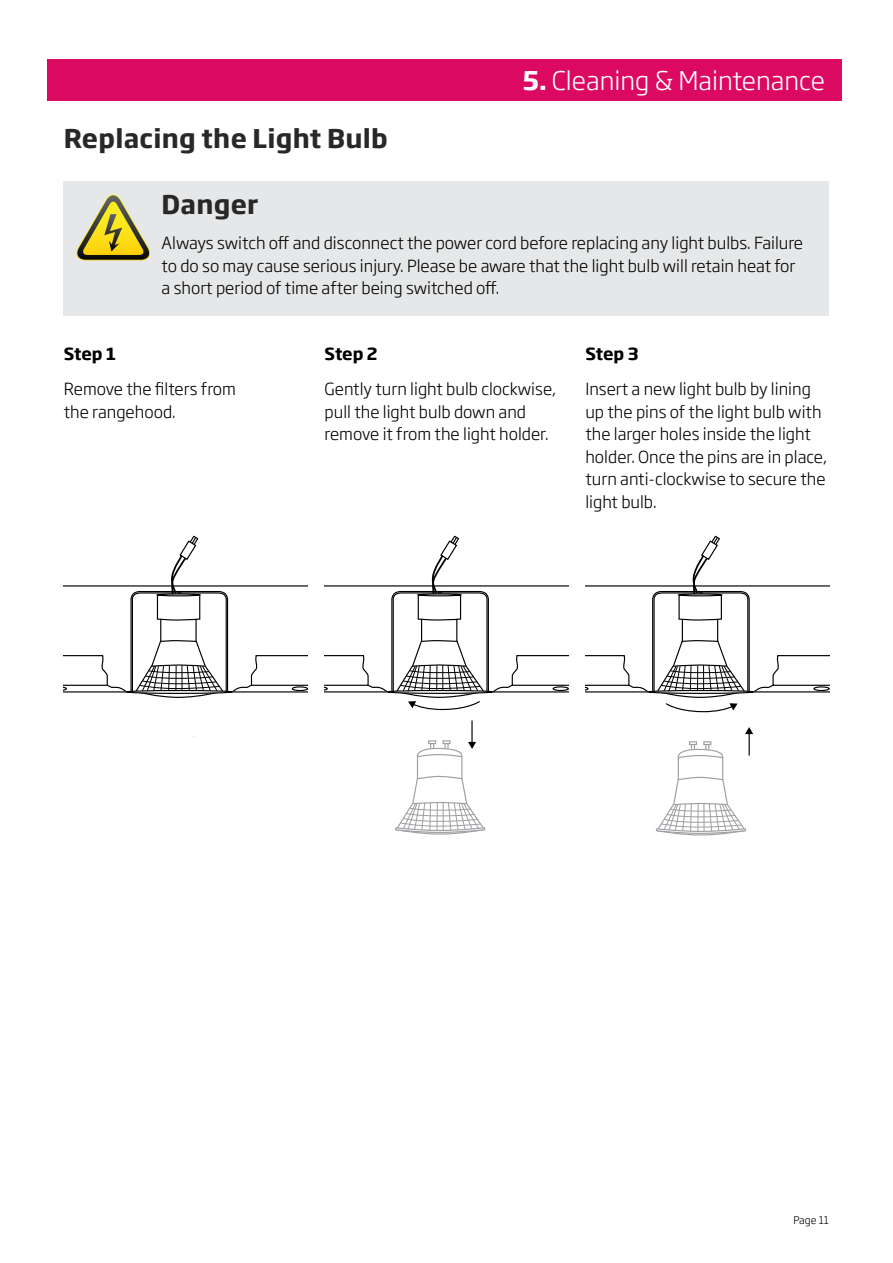
<style>
.page{position:relative;width:893px;height:1263px;background:#fff}
.page>*{position:absolute;margin:0;border:0;box-sizing:border-box;transform-origin:0 0}
.t1{font:300 25.5px "Soho Gothic Pro";color:#fff}
.t2{font:700 25.5px "Soho Gothic Pro";letter-spacing:.01em;color:#292829}
.t3{font:300 16.5px/22.5px "Soho Gothic Pro";color:#000}
.t4{font:700 16.5px "Soho Gothic Pro";letter-spacing:-.01em;color:#000}
.t5{font:300 10.5px "Soho Gothic Pro";color:#000}
.s1{font-weight:700}
</style>
<div class="page">
<div style="left:64px;top:181px;width:765px;height:135px;background:#e6e7e8"></div>
<div style="left:51px;top:60px;width:791px;height:41px;background:#db0962"></div>
<svg style="left:76px;top:195px;width:74px;height:65px"></svg>
<svg style="left:64px;top:535px;width:244px;height:163px"></svg>
<hr style="left:471px;top:720px;width:2px;height:23px;background:#000">
<svg style="left:395px;top:740px;width:91px;height:95px"></svg>
<svg style="left:325px;top:535px;width:243px;height:176px"></svg>
<svg style="left:655px;top:727px;width:98px;height:109px"></svg>
<svg style="left:585px;top:535px;width:244px;height:178px"></svg>
<h1 class="t2" style="left:64px;top:118px;width:326px">Replacing the Light Bulb</h1>
<h1 class="t1" style="left:523px;top:61px;width:304px"><span class="s1">5.</span> Cleaning &amp; Maintenance</h1>
<h1 class="t1" style="left:605px;top:61px;width:217px"><span class="s1">_ _.</span> _RH Section_</h1>
<h1 class="t2" style="left:162px;top:184px;width:98px">Danger</h1>
<p class="t3" style="left:162px;top:231px;width:643px">Always switch off and disconnect the power cord before replacing any light bulbs. Failure to do so may cause serious injury. Please be aware that the light bulb will retain heat for a short period of time after being switched off.</p>
<p class="t4" style="left:64px;top:341px;width:54px">Step 1</p>
<p class="t3" style="left:64px;top:377px;width:174px">Remove the filters from the rangehood.</p>
<p class="t4" style="left:325px;top:341px;width:55px">Step 2</p>
<p class="t3" style="left:325px;top:377px;width:233px">Gently turn light bulb clockwise, pull the light bulb down and remove it from the light holder.</p>
<p class="t4" style="left:585px;top:341px;width:55px">Step 3</p>
<p class="t3" style="left:585px;top:377px;width:243px">Insert a new light bulb by lining up the pins of the light bulb with the larger holes inside the light holder. Once the pins are in place, turn anti-clockwise to secure the light bulb.</p>
<p class="t5" style="left:793px;top:1212px;width:37px">Page 11</p>
</div>
